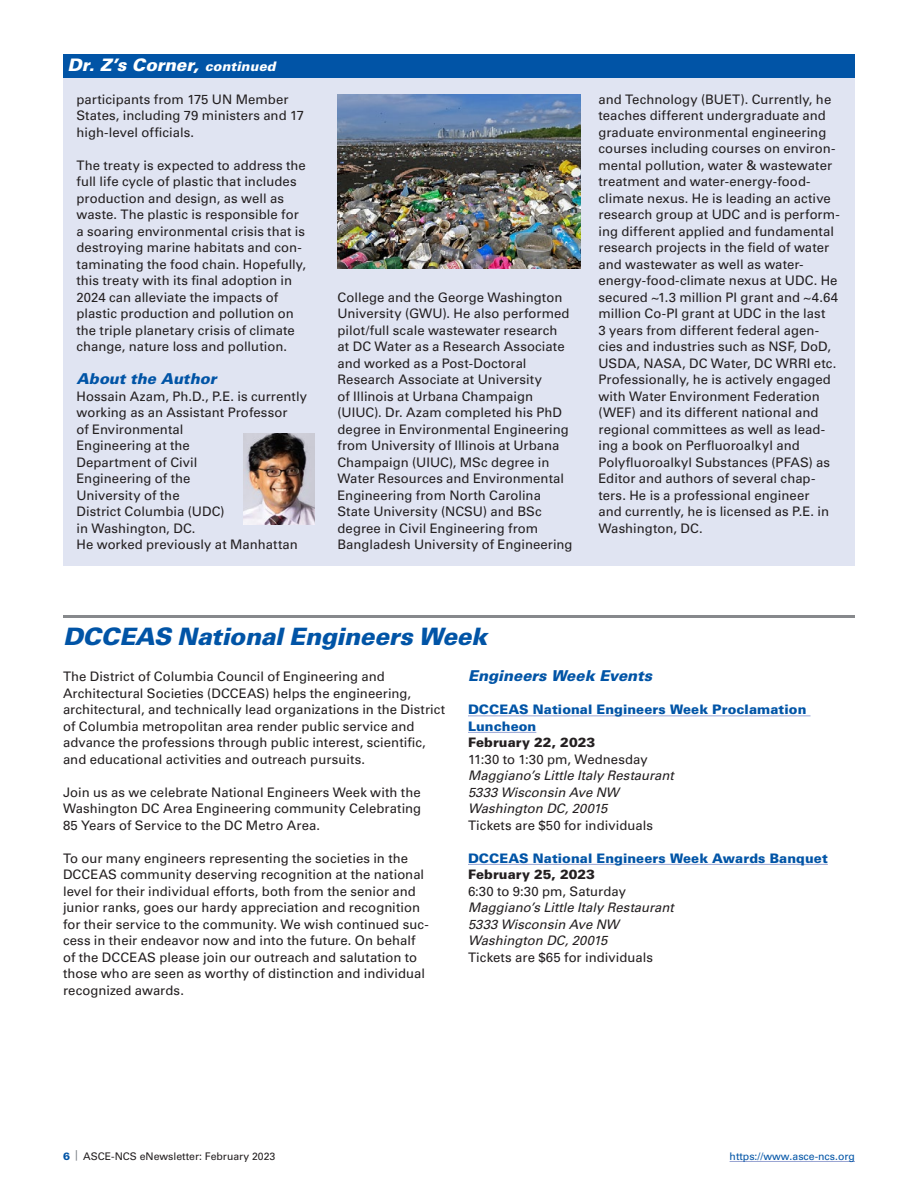
<style>
.page{position:relative;width:918px;height:1188px;background:#fff}
.page>*{position:absolute;margin:0;border:0;box-sizing:border-box;transform-origin:0 0}
.Head_1{font:italic 900 24px "Univers LT Pro 75";letter-spacing:-.015em;color:#0154a6}
.Department_Head{font:italic 900 17.25px "Univers LT Pro 75";color:#fff}
.Head_2{font:italic 900 15px "Univers LT Pro 75";color:#0154a6}
.Text{font:13.2px/16.5px "Univers LT Pro 55 Roman";letter-spacing:.005em;color:#231f20}
.Text_No_Space_After{font:italic 13.2px "Univers LT Pro 55";color:#231f20}
.Text_No_Space_After-2{font:900 13.2px/16.5px "Univers LT Pro 75";letter-spacing:.005em;color:#0154a6}
.Text_No_Space_After-3{font:13.2px "Univers LT Pro 55 Roman";letter-spacing:.005em;color:#231f20}
.Text_No_Space_After-4{font:900 13.2px "Univers LT Pro 75";letter-spacing:.005em;color:#231f20}
.t1{font:10.5px "Univers LT Pro 55 Roman";color:#231f20}
.t2{font:10.5px "Univers LT Pro 55 Roman";color:#0154a6}
.s1{font-size:13.2px}
.s2{font-family:"Univers LT Pro 75";font-weight:900;color:#0154a6}
.s3{color:#787d83}
</style>
<div class="page">
<hr style="left:730px;top:1161px;width:125px;height:1px;background:#98a4d3">
<div style="left:63px;top:54px;width:792px;height:512px;background:#e0e4f2"></div>
<div style="left:63px;top:54px;width:792px;height:24px;background:#0154a6"></div>
<img style="left:243px;top:434px;width:72px;height:91px">
<img style="left:338px;top:95px;width:242px;height:173px">
<hr style="left:63px;top:615px;width:792px;height:3px;background:#87898c">
<hr style="left:468px;top:716px;width:343px;height:1px;background:#98a4d3">
<hr style="left:468px;top:732px;width:68px;height:1px;background:#98a4d3">
<hr style="left:468px;top:864px;width:360px;height:1px;background:#98a4d3">
<p class="Department_Head" style="left:68px;top:54px;width:210px">Dr. Z’s Corner, <span class="s1">continued</span></p>
<p class="Text" style="left:76px;top:91px;width:229px">participants from 175 UN Member<br>States, including 79 ministers and 17 high-level officials.</p>
<p class="Text" style="left:76px;top:157px;width:231px">The treaty is expected to address the full life cycle of plastic that includes production and design, as well as waste. The plastic is responsible for a soaring environmental crisis that is destroying marine habitats and con&shy;taminating the food chain. Hopefully, this treaty with its final adoption in 2024 can alleviate the impacts of plastic production and pollution on the triple planetary crisis of climate change, nature loss and pollution.</p>
<p class="Head_2" style="left:76px;top:369px;width:141px">About the Author</p>
<p class="Text" style="left:76px;top:388px;width:232px">Hossain Azam, Ph.D., P.E. is currently working as an Assistant Professor<br>of Environmental<br>Engineering at the<br>Department of Civil<br>Engineering of the<br>University of the<br>District Columbia (UDC)<br>in Washington, DC.<br>He worked previously at Manhattan</p>
<p class="Text" style="left:338px;top:289px;width:237px">College and the George Washington University (GWU). He also performed pilot/full scale wastewater research at DC Water as a Research Associate and worked as a Post-Doctoral Research Associate at University<br>of Illinois at Urbana Champaign (UIUC). Dr. Azam completed his PhD degree in Environmental Engineering from University of Illinois at Urbana Champaign (UIUC), MSc degree in Water Resources and Environmental Engineering from North Carolina State University (NCSU) and BSc degree in Civil Engineering from Bangladesh University of Engineering</p>
<p class="Text" style="left:598px;top:91px;width:243px">and Technology (BUET). Currently, he teaches different undergraduate and graduate environmental engineering courses including courses on environ&shy;mental pollution, water &amp; wastewater treatment and water-energy-food&shy;climate nexus. He is leading an active research group at UDC and is perform&shy;ing different applied and fundamental research projects in the field of water and wastewater as well as water&shy;energy-food-climate nexus at UDC. He secured ~1.3 million PI grant and ~4.64 million Co-PI grant at UDC in the last<br>3 years from different federal agen&shy;cies and industries such as NSF, DoD, USDA, NASA, DC Water, DC WRRI etc.<br>Professionally, he is actively engaged with Water Environment Federation (WEF) and its different national and regional committees as well as lead&shy;ing a book on Perfluoroalkyl and Polyfluoroalkyl Substances (PFAS) as Editor and authors of several chap&shy;ters. He is a professional engineer<br>and currently, he is licensed as P.E. in Washington, DC.</p>
<p class="Head_1" style="left:63px;top:621px;width:426px">DCCEAS National Engineers Week</p>
<p class="Text" style="left:63px;top:668px;width:384px">The District of Columbia Council of Engineering and Architectural Societies (DCCEAS) helps the engineering, architectural, and technically lead organizations in the District of Columbia metropolitan area render public service and advance the professions through public interest, scientific, and educational activities and outreach pursuits.</p>
<p class="Text" style="left:63px;top:784px;width:360px;text-align:justify">Join us as we celebrate National Engineers Week with the Washington DC Area Engineering community Celebrating 85 Years of Service to the DC Metro Area.</p>
<p class="Text" style="left:63px;top:850px;width:367px">To our many engineers representing the societies in the DCCEAS community deserving recognition at the national level for their individual efforts, both from the senior and junior ranks, goes our hardy appreciation and recognition for their service to the community. We wish continued suc&shy;cess in their endeavor now and into the future. On behalf of the DCCEAS please join our outreach and salutation to those who are seen as worthy of distinction and individual recognized awards.</p>
<p class="Head_2" style="left:468px;top:666px;width:186px">Engineers Week Events</p>
<p class="Text_No_Space_After-2" style="left:468px;top:701px;width:340px">DCCEAS National Engineers Week Proclamation<br>Luncheon</p>
<p class="Text_No_Space_After-4" style="left:468px;top:734px;width:129px">February 22, 2023</p>
<p class="Text_No_Space_After-3" style="left:468px;top:751px;width:181px">11:30 to 1:30 pm, Wednesday</p>
<p class="Text_No_Space_After" style="left:468px;top:767px;width:207px">Maggiano’s Little Italy Restaurant</p>
<p class="Text_No_Space_After" style="left:468px;top:784px;width:153px">5333 Wisconsin Ave NW</p>
<p class="Text_No_Space_After" style="left:468px;top:800px;width:141px">Washington DC, 20015</p>
<p class="Text" style="left:468px;top:817px;width:187px">Tickets are $50 for individuals</p>
<p class="Text_No_Space_After-2" style="left:468px;top:849px;width:361px">DCCEAS National Engineers Week Awards Banquet</p>
<p class="Text_No_Space_After-4" style="left:468px;top:866px;width:128px">February 25, 2023</p>
<p class="Text_No_Space_After-3" style="left:468px;top:883px;width:160px">6:30 to 9:30 pm, Saturday</p>
<p class="Text_No_Space_After" style="left:468px;top:899px;width:207px">Maggiano’s Little Italy Restaurant</p>
<p class="Text_No_Space_After" style="left:468px;top:916px;width:153px">5333 Wisconsin Ave NW</p>
<p class="Text_No_Space_After" style="left:468px;top:932px;width:141px">Washington DC, 20015</p>
<p class="Text" style="left:468px;top:949px;width:187px">Tickets are $65 for individuals</p>
<p class="t1" style="left:63px;top:1150px;width:214px"><span class="s2">6</span> <span class="s3">|</span> ASCE-NCS eNewsletter: February 2023</p>
<p class="t2" style="left:730px;top:1150px;width:127px">https://www.asce-ncs.org</p>
</div>
